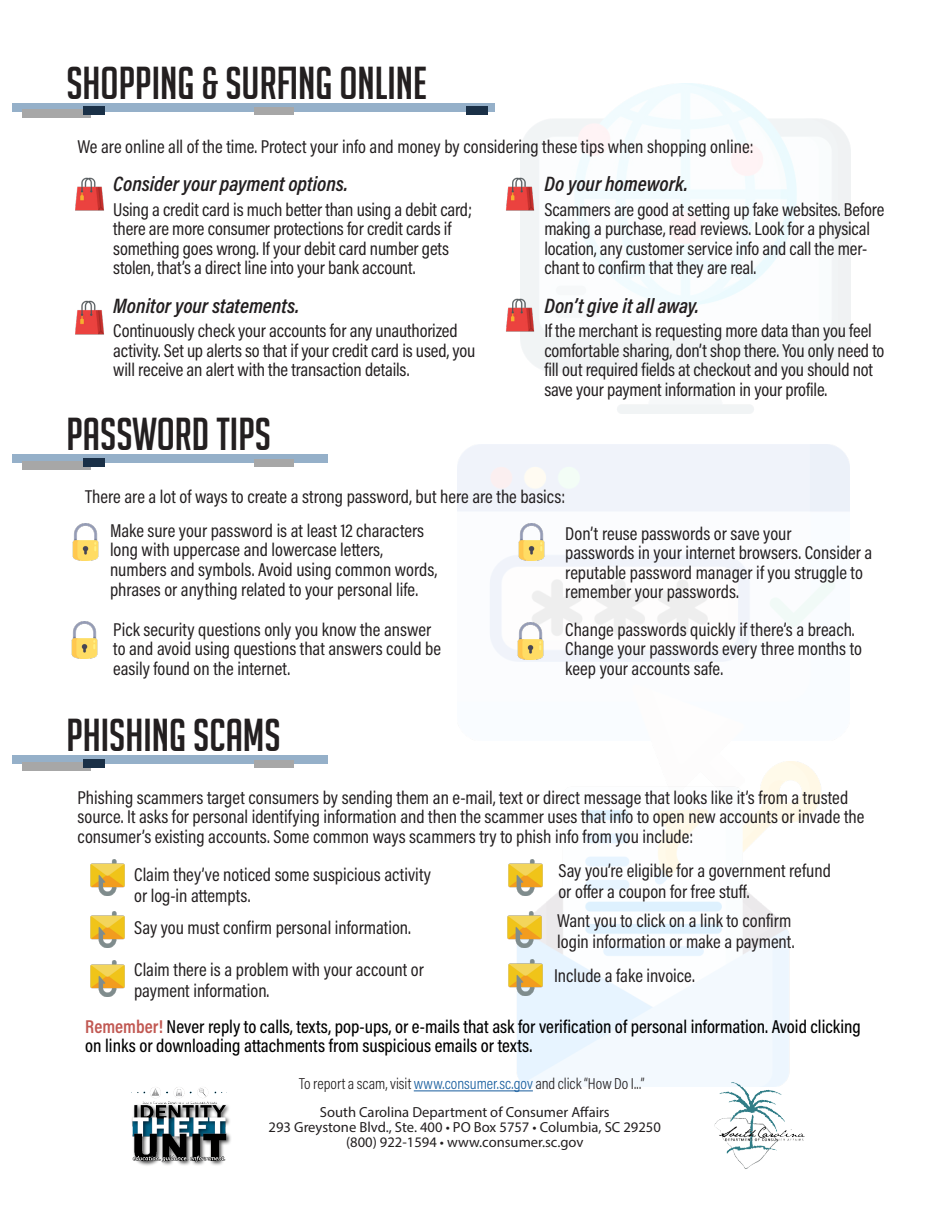
<style>
.page{position:relative;width:944px;height:1214px;background:#fff}
.page>*{position:absolute;margin:0;border:0;box-sizing:border-box;transform-origin:0 0}
.t1{font:45px "Big Noodle Titling";color:#231f20}
.t2{font:italic 600 21px "Acumin Pro Cond";color:#231f20}
.t3{font:18.75px/19.5px "Acumin Pro Cond";color:#231f20}
.t4{font:500 18.75px/19.5px "Acumin Pro Cond";color:#000}
.Title_123Steps{font:300 15.9px "Acumin Pro Cond";color:#231f20}
.t5{font:14.55px "Myriad Pro";color:#231f20}
.s1{font-weight:600;color:#c15852}
.s2{color:#175d9e}
</style>
<div class="page">
<div style="left:13px;top:454px;width:315px;height:9px;background:#95b0c9"></div>
<div style="left:23px;top:461px;width:68px;height:8px;background:#a7a7a7"></div>
<div style="left:83px;top:458px;width:21px;height:8px;background:#1a3047"></div>
<div style="left:254px;top:459px;width:40px;height:7px;background:#a7a7a7"></div>
<img style="left:72px;top:523px;width:27px;height:38px">
<img style="left:71px;top:621px;width:27px;height:38px">
<img style="left:512px;top:523px;width:38px;height:38px">
<img style="left:512px;top:622px;width:37px;height:38px">
<div style="left:13px;top:755px;width:315px;height:8px;background:#95b0c9"></div>
<div style="left:23px;top:762px;width:68px;height:8px;background:#a7a7a7"></div>
<div style="left:83px;top:759px;width:21px;height:8px;background:#1a3047"></div>
<div style="left:254px;top:760px;width:40px;height:7px;background:#a7a7a7"></div>
<img style="left:90px;top:859px;width:35px;height:36px">
<img style="left:508px;top:960px;width:36px;height:36px">
<img style="left:90px;top:911px;width:35px;height:36px">
<img style="left:507px;top:911px;width:35px;height:36px">
<img style="left:90px;top:960px;width:35px;height:36px">
<img style="left:508px;top:859px;width:35px;height:36px">
<img style="left:702px;top:1079px;width:103px;height:90px">
<img style="left:131px;top:1087px;width:100px;height:79px">
<hr style="left:414px;top:1090px;width:119px;height:1px;background:#175d9e">
<div style="left:13px;top:103px;width:482px;height:8px;background:#95b0c9"></div>
<div style="left:23px;top:110px;width:68px;height:8px;background:#a7a7a7"></div>
<div style="left:83px;top:106px;width:21px;height:9px;background:#1a3047"></div>
<div style="left:254px;top:108px;width:40px;height:7px;background:#a7a7a7"></div>
<div style="left:467px;top:106px;width:21px;height:9px;background:#1a3047"></div>
<img style="left:75px;top:177px;width:29px;height:34px">
<img style="left:75px;top:300px;width:29px;height:35px">
<img style="left:506px;top:176px;width:31px;height:36px">
<img style="left:506px;top:297px;width:31px;height:36px">
<p class="t1" style="left:66px;top:59px;width:362px">SHOPPING &amp; SURFING ONLINE</p>
<p class="t3" style="left:78px;top:137px;width:677px">We are online all of the time. Protect your info and money by considering these tips when shopping online:</p>
<p class="t2" style="left:113px;top:170px;width:236px">Consider your payment options.</p>
<p class="t3" style="left:113px;top:199px;width:360px">Using a credit card is much better than using a debit card; there are more consumer protections for credit cards if something goes wrong. If your debit card number gets stolen, that’s a direct line into your bank account.</p>
<p class="t2" style="left:544px;top:292px;width:156px">Don’t give it all away.</p>
<p class="t3" style="left:544px;top:320px;width:329px">If the merchant is requesting more data than you feel</p>
<p class="t3" style="left:544px;top:340px;width:341px">comfortable sharing, don’t shop there. You only need to fill out required fields at checkout and you should not save your payment information in your profile.</p>
<p class="t2" style="left:544px;top:170px;width:145px">Do your homework.</p>
<p class="t3" style="left:544px;top:199px;width:341px">Scammers are good at setting up fake websites. Before making a purchase, read reviews. Look for a physical location, any customer service info and call the mer&shy;chant to confirm that they are real.</p>
<p class="t2" style="left:113px;top:292px;width:187px">Monitor your statements.</p>
<p class="t3" style="left:113px;top:320px;width:363px">Continuously check your accounts for any unauthorized activity. Set up alerts so that if your credit card is used, you will receive an alert with the transaction details.</p>
<p class="t1" style="left:66px;top:410px;width:206px">PASSWORD TIPS</p>
<p class="t3" style="left:85px;top:486px;width:481px">There are a lot of ways to create a strong password, but here are the basics:</p>
<p class="t3" style="left:110px;top:520px;width:316px">Make sure your password is at least 12 characters</p>
<p class="t3" style="left:110px;top:540px;width:274px">long with uppercase and lowercase letters,</p>
<p class="t3" style="left:110px;top:559px;width:329px">numbers and symbols. Avoid using common words, phrases or anything related to your personal life.</p>
<p class="t3" style="left:565px;top:523px;width:228px">Don’t reuse passwords or save your</p>
<p class="t3" style="left:565px;top:543px;width:309px">passwords in your internet browsers. Consider a reputable password manager if you struggle to remember your passwords.</p>
<p class="t3" style="left:113px;top:619px;width:329px">Pick security questions only you know the answer to and avoid using questions that answers could be easily found on the internet.</p>
<p class="t3" style="left:565px;top:619px;width:291px">Change passwords quickly if there’s a breach.</p>
<p class="t3" style="left:565px;top:639px;width:298px">Change your passwords every three months to</p>
<p class="t3" style="left:565px;top:658px;width:159px">keep your accounts safe.</p>
<p class="t1" style="left:66px;top:711px;width:216px">PHISHING SCAMS</p>
<p class="t3" style="left:78px;top:787px;width:788px">Phishing scammers target consumers by sending them an e-mail, text or direct message that looks like it’s from a trusted source. It asks for personal identifying information and then the scammer uses that info to open new accounts or invade the consumer’s existing accounts. Some common ways scammers try to phish info from you include:</p>
<p class="t3" style="left:134px;top:864px;width:298px">Claim they’ve noticed some suspicious activity</p>
<p class="t3" style="left:134px;top:885px;width:118px">or log-in attempts.</p>
<p class="t3" style="left:558px;top:860px;width:274px">Say you’re eligible for a government refund</p>
<p class="t3" style="left:558px;top:881px;width:192px">or offer a coupon for free stuff.</p>
<p class="t3" style="left:134px;top:917px;width:278px">Say you must confirm personal information.</p>
<p class="t3" style="left:134px;top:959px;width:291px">Claim there is a problem with your account or</p>
<p class="t3" style="left:134px;top:980px;width:137px">payment information.</p>
<p class="t3" style="left:557px;top:910px;width:235px">Want you to click on a link to confirm</p>
<p class="t3" style="left:557px;top:931px;width:239px">login information or make a payment.</p>
<p class="t3" style="left:554px;top:965px;width:142px">Include a fake invoice.</p>
<p class="t4" style="left:85px;top:1016px;width:777px"><span class="s1">Remember!</span> Never reply to calls, texts, pop-ups, or e-mails that ask for verification of personal information. Avoid clicking on links or downloading attachments from suspicious emails or texts.</p>
<p class="Title_123Steps" style="left:299px;top:1073px;width:347px">To report a scam, visit <span class="s2">www.consumer.sc.gov</span> and click “How Do I...”</p>
<p class="t5" style="left:320px;top:1102px;width:291px">South Carolina Department of Consumer Affairs</p>
<p class="t5" style="left:269px;top:1117px;width:394px">293 Greystone Blvd., Ste. 400 • PO Box 5757 • Columbia, SC 29250</p>
<p class="t5" style="left:346px;top:1132px;width:239px">(800) 922-1594 • www.consumer.sc.gov</p>
</div>
